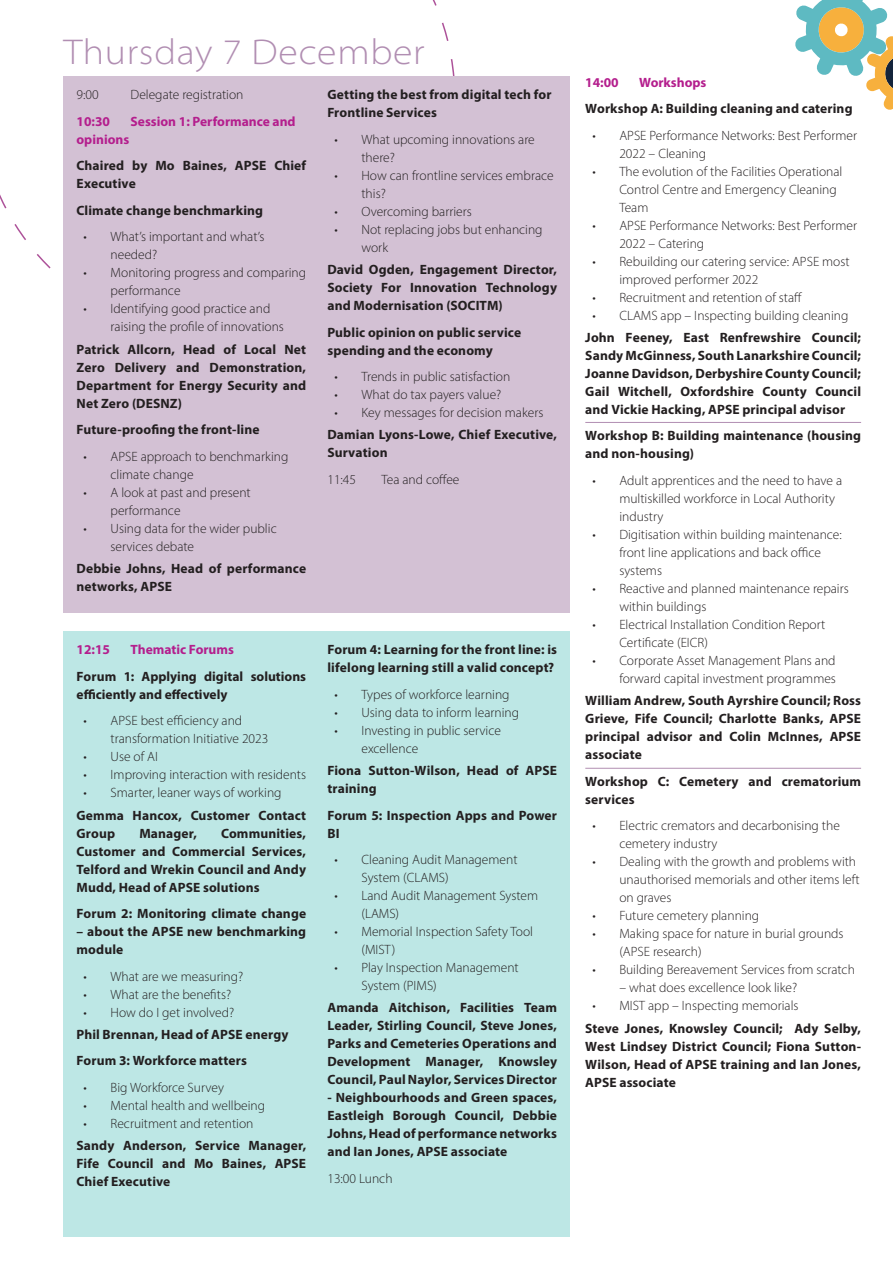
<style>
.page{position:relative;width:893px;height:1263px;background:#fff}
.page>*{position:absolute;margin:0;border:0;box-sizing:border-box;transform-origin:0 0}
.Date{font:300 semi-expanded 36px "Myriad Pro";letter-spacing:.02em;color:#b18eb2}
.Time{font:300 13.5px/18px "Myriad Pro";color:#231f20}
.Speaker{font:700 13.5px/18px "Myriad Pro";letter-spacing:.01em;color:#231f20}
.Session{font:700 13.5px "Myriad Pro";color:#b41e8d}
</style>
<div class="page">
<svg style="left:0;top:0;width:456px;height:338px"></svg>
<div style="left:64px;top:77px;width:506px;height:536px;background:#d3c1d4"></div>
<div style="left:64px;top:631px;width:506px;height:606px;background:#bde7e5"></div>
<hr style="left:585px;top:422px;width:276px;height:1px;background:#b18eb2">
<svg style="left:795px;top:0;width:98px;height:110px"></svg>
<hr style="left:585px;top:768px;width:276px;height:1px;background:#b18eb2">
<p class="Date" style="left:64px;top:30px;width:362px">Thursday 7 December</p>
<p class="Time" style="left:77px;top:86px;width:24px">9:00</p>
<p class="Time" style="left:131px;top:86px;width:115px">Delegate registration</p>
<p class="Session" style="left:77px;top:113px;width:35px">10:30</p>
<p class="Session" style="left:131px;top:113px;width:167px">Session 1: Performance and</p>
<p class="Session" style="left:77px;top:131px;width:54px">opinions</p>
<p class="Speaker" style="left:77px;top:156px;width:231px">Chaired by Mo Baines, APSE Chief<br>Executive</p>
<p class="Speaker" style="left:77px;top:201px;width:188px">Climate change benchmarking</p>
<p class="Time" style="left:111px;top:228px;width:155px;text-indent:-27px">• What’s important and what’s needed?</p>
<p class="Time" style="left:111px;top:264px;width:197px;text-indent:-27px">• Monitoring progress and comparing performance</p>
<p class="Time" style="left:111px;top:300px;width:175px;text-indent:-27px">• Identifying good practice and raising the profile of innovations</p>
<p class="Speaker" style="left:77px;top:340px;width:231px;text-align:justify">Patrick Allcorn, Head of Local Net Zero Delivery and Demonstration, Department for Energy Security and Net Zero (DESNZ)</p>
<p class="Speaker" style="left:77px;top:420px;width:184px">Future-proofing the front-line</p>
<p class="Time" style="left:111px;top:447px;width:179px;text-indent:-27px">• APSE approach to benchmarking climate change</p>
<p class="Time" style="left:111px;top:483px;width:142px;text-indent:-27px">• A look at past and present performance</p>
<p class="Time" style="left:111px;top:519px;width:168px;text-indent:-27px">• Using data for the wider public services debate</p>
<p class="Speaker" style="left:77px;top:559px;width:231px">Debbie Johns, Head of performance networks, APSE</p>
<p class="Speaker" style="left:327px;top:85px;width:226px">Getting the best from digital tech for<br>Frontline Services</p>
<p class="Time" style="left:361px;top:130px;width:175px;text-indent:-27px">• What upcoming innovations are there?</p>
<p class="Time" style="left:361px;top:166px;width:194px;text-indent:-27px">• How can frontline services embrace this?</p>
<p class="Time" style="left:334px;top:202px;width:139px">• Overcoming barriers</p>
<p class="Time" style="left:361px;top:220px;width:183px;text-indent:-27px">• Not replacing jobs but enhancing work</p>
<p class="Speaker" style="left:327px;top:260px;width:231px;text-align:justify">David Ogden, Engagement Director, Society For Innovation Technology and Modernisation (SOCITM)</p>
<p class="Speaker" style="left:327px;top:323px;width:195px">Public opinion on public service spending and the economy</p>
<p class="Time" style="left:334px;top:368px;width:177px">• Trends in public satisfaction</p>
<p class="Time" style="left:334px;top:386px;width:168px">• What do tax payers value?</p>
<p class="Time" style="left:334px;top:404px;width:211px">• Key messages for decision makers</p>
<p class="Speaker" style="left:327px;top:425px;width:231px">Damian Lyons-Lowe, Chief Executive,<br>Survation</p>
<p class="Time" style="left:327px;top:470px;width:30px">11:45</p>
<p class="Time" style="left:381px;top:470px;width:80px">Tea and coffee</p>
<p class="Session" style="left:77px;top:641px;width:35px">12:15</p>
<p class="Session" style="left:131px;top:641px;width:105px">Thematic Forums</p>
<p class="Speaker" style="left:77px;top:667px;width:231px">Forum 1: Applying digital solutions efficiently and effectively</p>
<p class="Time" style="left:111px;top:712px;width:159px;text-indent:-27px">• APSE best efficiency and transformation Initiative 2023</p>
<p class="Time" style="left:84px;top:748px;width:76px">• Use of AI</p>
<p class="Time" style="left:84px;top:766px;width:224px">• Improving interaction with residents</p>
<p class="Time" style="left:84px;top:784px;width:200px">• Smarter, leaner ways of working</p>
<p class="Speaker" style="left:77px;top:806px;width:231px">Gemma Hancox, Customer Contact<br>Group</p>
<p class="Speaker" style="left:77px;top:824px;width:231px;text-align:justify;text-indent:145px">Communities, Customer and Commercial Services, Telford and Wrekin Council and Andy Mudd, Head of APSE solutions</p>
<p class="Speaker" style="left:77px;top:904px;width:231px">Forum 2: Monitoring climate change</p>
<p class="Speaker" style="left:77px;top:922px;width:231px">– about the APSE new benchmarking module</p>
<p class="Time" style="left:84px;top:967px;width:161px">• What are we measuring?</p>
<p class="Time" style="left:84px;top:985px;width:149px">• What are the benefits?</p>
<p class="Time" style="left:84px;top:1003px;width:152px">• How do I get involved?</p>
<p class="Speaker" style="left:77px;top:1025px;width:213px">Phil Brennan, Head of APSE energy</p>
<p class="Speaker" style="left:77px;top:1051px;width:172px">Forum 3: Workforce matters</p>
<p class="Time" style="left:84px;top:1078px;width:142px">• Big Workforce Survey</p>
<p class="Time" style="left:84px;top:1096px;width:183px">• Mental health and wellbeing</p>
<p class="Time" style="left:84px;top:1114px;width:171px">• Recruitment and retention</p>
<p class="Speaker" style="left:77px;top:1136px;width:231px;text-align:justify">Sandy Anderson, Service Manager, Fife Council and Mo Baines, APSE Chief Executive</p>
<p class="Speaker" style="left:139px;top:824px;width:59px">Manager,</p>
<p class="Speaker" style="left:327px;top:640px;width:231px">Forum 4: Learning for the front line: is lifelong learning still a valid concept?</p>
<p class="Time" style="left:334px;top:685px;width:177px">• Types of workforce learning</p>
<p class="Time" style="left:334px;top:703px;width:186px">• Using data to inform learning</p>
<p class="Time" style="left:361px;top:721px;width:141px;text-indent:-27px">• Investing in public service excellence</p>
<p class="Speaker" style="left:327px;top:761px;width:231px">Fiona Sutton-Wilson, Head of APSE training</p>
<p class="Speaker" style="left:327px;top:806px;width:231px">Forum 5: Inspection Apps and Power<br>BI</p>
<p class="Time" style="left:361px;top:850px;width:158px;text-indent:-27px">• Cleaning Audit Management<br>System (CLAMS)</p>
<p class="Time" style="left:361px;top:886px;width:178px;text-indent:-27px">• Land Audit Management System (LAMS)</p>
<p class="Time" style="left:361px;top:922px;width:173px;text-indent:-27px">• Memorial Inspection Safety Tool (MIST)</p>
<p class="Time" style="left:361px;top:958px;width:159px;text-indent:-27px">• Play Inspection Management<br>System (PIMS)</p>
<p class="Speaker" style="left:327px;top:998px;width:231px;text-align:justify">Amanda Aitchison, Facilities Team Leader, Stirling Council, Steve Jones, Parks and Cemeteries Operations and Development Manager, Knowsley Council, Paul Naylor, Services Director</p>
<p class="Speaker" style="left:327px;top:1088px;width:231px;text-align:justify">- Neighbourhoods and Green spaces, Eastleigh Borough Council, Debbie Johns, Head of performance networks and Ian Jones, APSE associate</p>
<p class="Time" style="left:327px;top:1169px;width:67px">13:00 Lunch</p>
<p class="Session" style="left:585px;top:73px;width:35px">14:00</p>
<p class="Session" style="left:639px;top:73px;width:69px">Workshops</p>
<p class="Speaker" style="left:585px;top:99px;width:269px">Workshop A: Building cleaning and catering</p>
<p class="Time" style="left:619px;top:126px;width:239px;text-indent:-27px">• APSE Performance Networks: Best Performer<br>2022 – Cleaning</p>
<p class="Time" style="left:619px;top:162px;width:225px;text-indent:-27px">• The evolution of the Facilities Operational<br>Control Centre and Emergency Cleaning<br>Team</p>
<p class="Time" style="left:619px;top:216px;width:239px;text-indent:-27px">• APSE Performance Networks: Best Performer<br>2022 – Catering</p>
<p class="Time" style="left:619px;top:252px;width:232px;text-indent:-27px">• Rebuilding our catering service: APSE most improved performer 2022</p>
<p class="Time" style="left:592px;top:288px;width:211px">• Recruitment and retention of staff</p>
<p class="Time" style="left:592px;top:306px;width:258px">• CLAMS app – Inspecting building cleaning</p>
<p class="Speaker" style="left:585px;top:328px;width:277px;text-align:justify">John Feeney, East Renfrewshire Council; Sandy McGinness, South Lanarkshire Council; Joanne Davidson, Derbyshire County Council; Gail Witchell, Oxfordshire County Council and Vickie Hacking, APSE principal advisor</p>
<p class="Speaker" style="left:585px;top:426px;width:277px">Workshop B: Building maintenance (housing and non-housing)</p>
<p class="Time" style="left:619px;top:471px;width:224px;text-indent:-27px">• Adult apprentices and the need to have a multiskilled workforce in Local Authority industry</p>
<p class="Time" style="left:619px;top:525px;width:224px;text-indent:-27px">• Digitisation within building maintenance: front line applications and back office systems</p>
<p class="Time" style="left:619px;top:579px;width:231px;text-indent:-27px">• Reactive and planned maintenance repairs within buildings</p>
<p class="Time" style="left:619px;top:615px;width:207px;text-indent:-27px">• Electrical Installation Condition Report<br>Certificate (EICR)</p>
<p class="Time" style="left:592px;top:651px;width:245px;text-align:right">• Corporate Asset Management Plans and forward capital investment programmes</p>
<p class="Speaker" style="left:585px;top:691px;width:277px;text-align:justify">William Andrew, South Ayrshire Council; Ross Grieve, Fife Council; Charlotte Banks, APSE principal advisor and Colin McInnes, APSE associate</p>
<p class="Speaker" style="left:585px;top:772px;width:277px">Workshop C: Cemetery and crematorium services</p>
<p class="Time" style="left:619px;top:817px;width:222px;text-indent:-27px">• Electric cremators and decarbonising the cemetery industry</p>
<p class="Time" style="left:619px;top:853px;width:242px;text-indent:-27px">• Dealing with the growth and problems with unauthorised memorials and other items left on graves</p>
<p class="Time" style="left:592px;top:907px;width:168px">• Future cemetery planning</p>
<p class="Time" style="left:619px;top:925px;width:226px;text-indent:-27px">• Making space for nature in burial grounds (APSE research)</p>
<p class="Time" style="left:592px;top:961px;width:264px">• Building Bereavement Services from scratch</p>
<p class="Time" style="left:619px;top:979px;width:179px">– what does excellence look like?</p>
<p class="Time" style="left:592px;top:997px;width:208px">• MIST app – Inspecting memorials</p>
<p class="Speaker" style="left:585px;top:1018px;width:277px;text-align:justify">Steve Jones, Knowsley Council; Ady Selby, West Lindsey District Council; Fiona Sutton-Wilson, Head of APSE training and Ian Jones, APSE associate</p>
</div>
